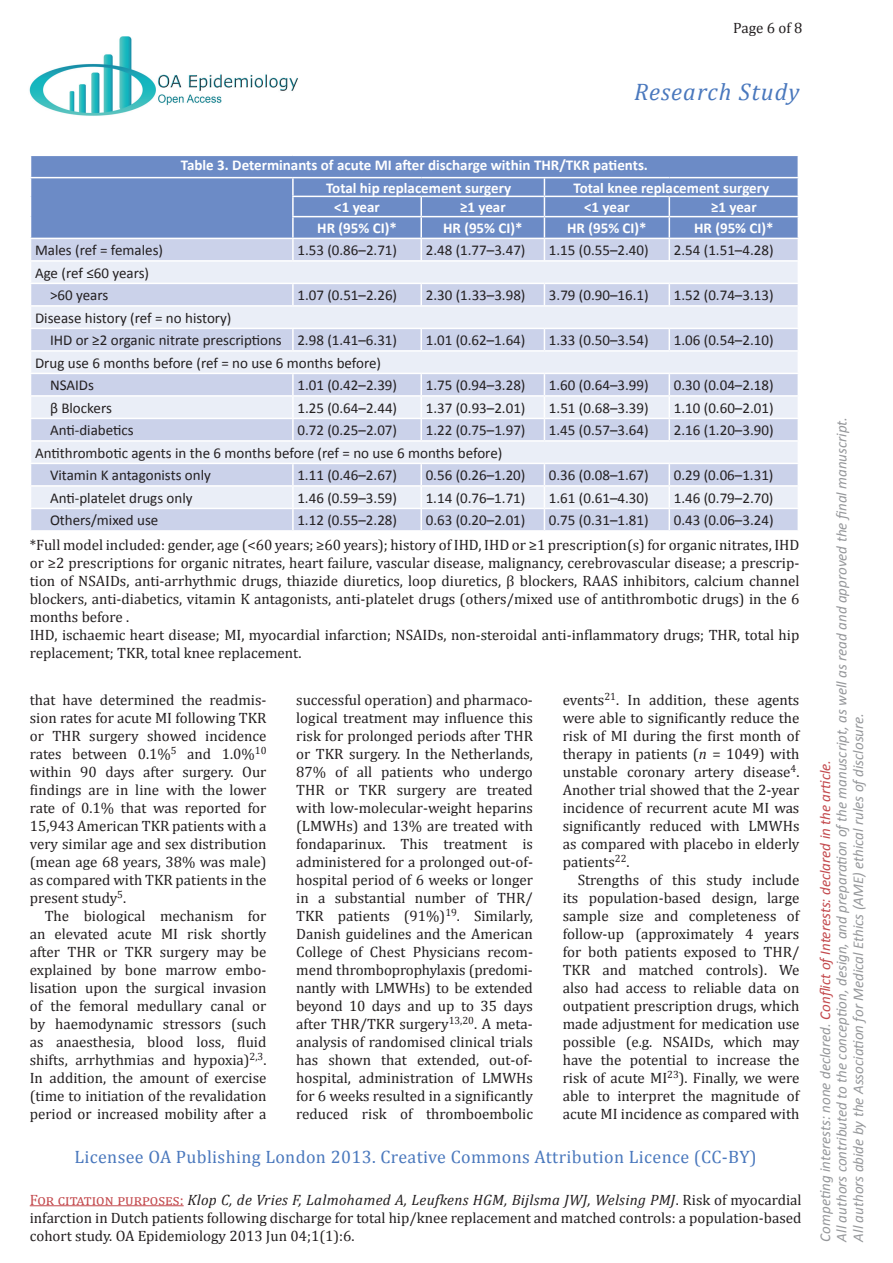
<style>
.page{position:relative;width:893px;height:1263px;background:#fff}
.page>*{position:absolute;margin:0;border:0;box-sizing:border-box;transform-origin:0 0}
.t1{font:italic 24px "Cambria";letter-spacing:.045em;color:#4a78bd}
.t2{font:18px "Cambria";letter-spacing:.02em;color:#4a78bd}
.t3{font:15px/18px "Cambria";color:#231f20;text-align:justify}
.t4{font:15px/22.5px "Calibri";color:#231f20}
.t5{font:italic 15px/16.5px "Calibri";color:#95979a}
.t6{font:700 15px/22.4px "Calibri";color:#fff;text-align:center}
.s1{font-style:italic}
.s2{color:#c3494d}
</style>
<div class="page">
<hr style="left:30px;top:1205px;width:154px;height:1px;background:#c3494d">
<img style="left:29px;top:36px;width:269px;height:80px">
<svg style="left:30px;top:156px;width:769px;height:374px;background:#c5cfe8"></svg>
<p class="t3" style="left:733px;top:18px;width:71px">Page 6 of 8</p>
<h1 class="t1" style="left:634px;top:77px;width:167px">Research Study</h1>
<p class="t6" style="left:181px;top:155px;width:469px">Table 3. Determinants of acute MI after discharge within THR/TKR patients.<br>Total hip replacement surgery</p>
<p class="t6" style="left:574px;top:178px;width:197px">Total knee replacement surgery</p>
<p class="t6" style="left:334px;top:197px;width:47px">&lt;1 year</p>
<p class="t6" style="left:460px;top:197px;width:47px">≥1 year</p>
<p class="t6" style="left:584px;top:197px;width:47px">&lt;1 year</p>
<p class="t6" style="left:711px;top:197px;width:47px">≥1 year</p>
<p class="t6" style="left:317px;top:218px;width:81px">HR (95% CI)*</p>
<p class="t6" style="left:443px;top:218px;width:81px">HR (95% CI)*</p>
<p class="t6" style="left:567px;top:218px;width:81px">HR (95% CI)*</p>
<p class="t6" style="left:694px;top:218px;width:81px">HR (95% CI)*</p>
<p class="t4" style="left:35px;top:240px;width:130px">Males (ref = females)</p>
<p class="t4" style="left:297px;top:240px;width:101px">1.53 (0.86–2.71)</p>
<p class="t4" style="left:426px;top:240px;width:101px">2.48 (1.77–3.47)</p>
<p class="t4" style="left:549px;top:240px;width:101px">1.15 (0.55–2.40)</p>
<p class="t4" style="left:674px;top:240px;width:101px">2.54 (1.51–4.28)</p>
<p class="t4" style="left:50px;top:263px;width:101px;text-indent:-15px">Age (ref ≤60 years) &gt;60 years</p>
<p class="t4" style="left:297px;top:285px;width:101px">1.07 (0.51–2.26)</p>
<p class="t4" style="left:426px;top:285px;width:101px">2.30 (1.33–3.98)</p>
<p class="t4" style="left:549px;top:285px;width:101px">3.79 (0.90–16.1)</p>
<p class="t4" style="left:674px;top:285px;width:101px">1.52 (0.74–3.13)</p>
<p class="t4" style="left:50px;top:308px;width:349px;text-indent:-15px">Disease history (ref = no history)<br>IHD or ≥2 organic nitrate prescriptions 2.98 (1.41–6.31)</p>
<p class="t4" style="left:426px;top:330px;width:101px">1.01 (0.62–1.64)</p>
<p class="t4" style="left:549px;top:330px;width:101px">1.33 (0.50–3.54)</p>
<p class="t4" style="left:674px;top:330px;width:101px">1.06 (0.54–2.10)</p>
<p class="t4" style="left:50px;top:353px;width:333px;text-indent:-15px">Drug use 6 months before (ref = no use 6 months before)<br>NSAIDs</p>
<p class="t4" style="left:297px;top:375px;width:101px">1.01 (0.42–2.39)</p>
<p class="t4" style="left:426px;top:375px;width:101px">1.75 (0.94–3.28)</p>
<p class="t4" style="left:549px;top:375px;width:101px">1.60 (0.64–3.99)</p>
<p class="t4" style="left:674px;top:375px;width:101px">0.30 (0.04–2.18)</p>
<p class="t4" style="left:50px;top:398px;width:63px">β Blockers</p>
<p class="t4" style="left:297px;top:398px;width:101px">1.25 (0.64–2.44)</p>
<p class="t4" style="left:426px;top:398px;width:101px">1.37 (0.93–2.01)</p>
<p class="t4" style="left:549px;top:398px;width:101px">1.51 (0.68–3.39)</p>
<p class="t4" style="left:674px;top:398px;width:101px">1.10 (0.60–2.01)</p>
<p class="t4" style="left:50px;top:420px;width:85px">Anti-diabetics</p>
<p class="t4" style="left:297px;top:420px;width:101px">0.72 (0.25–2.07)</p>
<p class="t4" style="left:426px;top:420px;width:101px">1.22 (0.75–1.97)</p>
<p class="t4" style="left:549px;top:420px;width:101px">1.45 (0.57–3.64)</p>
<p class="t4" style="left:674px;top:420px;width:101px">2.16 (1.20–3.90)</p>
<p class="t4" style="left:50px;top:443px;width:454px;text-indent:-15px">Antithrombotic agents in the 6 months before (ref = no use 6 months before)<br>Vitamin K antagonists only</p>
<p class="t4" style="left:297px;top:465px;width:101px">1.11 (0.46–2.67)</p>
<p class="t4" style="left:426px;top:465px;width:101px">0.56 (0.26–1.20)</p>
<p class="t4" style="left:549px;top:465px;width:101px">0.36 (0.08–1.67)</p>
<p class="t4" style="left:674px;top:465px;width:101px">0.29 (0.06–1.31)</p>
<p class="t4" style="left:50px;top:488px;width:144px">Anti-platelet drugs only</p>
<p class="t4" style="left:297px;top:488px;width:101px">1.46 (0.59–3.59)</p>
<p class="t4" style="left:426px;top:488px;width:101px">1.14 (0.76–1.71)</p>
<p class="t4" style="left:549px;top:488px;width:101px">1.61 (0.61–4.30)</p>
<p class="t4" style="left:674px;top:488px;width:101px">1.46 (0.79–2.70)</p>
<p class="t4" style="left:50px;top:510px;width:110px">Others/mixed use</p>
<p class="t4" style="left:297px;top:510px;width:101px">1.12 (0.55–2.28)</p>
<p class="t4" style="left:426px;top:510px;width:101px">0.63 (0.20–2.01)</p>
<p class="t4" style="left:549px;top:510px;width:101px">0.75 (0.31–1.81)</p>
<p class="t4" style="left:674px;top:510px;width:101px">0.43 (0.06–3.24)</p>
<p class="t3" style="left:30px;top:535px;width:771px;text-align:left">*Full model included: gender, age (&lt;60 years; ≥60 years); history of IHD, IHD or ≥1 prescription(s) for organic nitrates, IHD or ≥2 prescriptions for organic nitrates, heart failure, vascular disease, malignancy, cerebrovascular disease; a prescrip&shy;tion of NSAIDs, anti-arrhythmic drugs, thiazide diuretics, loop diuretics, β blockers, RAAS inhibitors, calcium channel blockers, anti-diabetics, vitamin K antagonists, anti-platelet drugs (others/mixed use of antithrombotic drugs) in the 6 months before .<br>IHD, ischaemic heart disease; MI, myocardial infarction; NSAIDs, non-steroidal anti-inflammatory drugs; THR, total hip replacement; TKR, total knee replacement.</p>
<p class="t3" style="left:30px;top:690px;width:238px">that have determined the readmis&shy;sion rates for acute MI following TKR or THR surgery showed incidence rates between 0.1%<sup>5</sup> and 1.0%<sup>10 </sup>within 90 days after surgery. Our findings are in line with the lower rate of 0.1% that was reported for 15,943 American TKR patients with a very similar age and sex distribution (mean age 68 years, 38% was male) as compared with TKR patients in the present study<sup>5</sup>.</p>
<p class="t3" style="left:30px;top:906px;width:238px;text-indent:15px">The biological mechanism for an elevated acute MI risk shortly after THR or TKR surgery may be explained by bone marrow embo&shy;lisation upon the surgical invasion of the femoral medullary canal or by haemodynamic stressors (such as anaesthesia, blood loss, fluid shifts, arrhythmias and hypoxia)<sup>2,3</sup>.<br>In addition, the amount of exercise (time to initiation of the revalidation period or increased mobility after a</p>
<p class="t3" style="left:296px;top:690px;width:238px">successful operation) and pharmaco&shy;logical treatment may influence this risk for prolonged periods after THR or TKR surgery. In the Netherlands, 87% of all patients who undergo THR or TKR surgery are treated with low-molecular-weight heparins (LMWHs) and 13% are treated with fondaparinux. This treatment is administered for a prolonged out-of&shy;hospital period of 6 weeks or longer in a substantial number of THR/ TKR patients (91%)<sup>19</sup>. Similarly, Danish guidelines and the American College of Chest Physicians recom&shy;mend thromboprophylaxis (predomi&shy;nantly with LMWHs) to be extended beyond 10 days and up to 35 days after THR/TKR surgery<sup>13,20</sup>. A meta&shy;analysis of randomised clinical trials has shown that extended, out-of&shy;hospital, administration of LMWHs for 6 weeks resulted in a significantly reduced risk of thromboembolic</p>
<p class="t3" style="left:563px;top:690px;width:238px">events<sup>21</sup>. In addition, these agents were able to significantly reduce the risk of MI during the first month of therapy in patients (<span class="s1">n</span> = 1049) with unstable coronary artery disease<sup>4</sup>.<br>Another trial showed that the 2-year incidence of recurrent acute MI was significantly reduced with LMWHs as compared with placebo in elderly patients<sup>22</sup>.</p>
<p class="t3" style="left:563px;top:870px;width:238px;text-indent:15px">Strengths of this study include its population-based design, large sample size and completeness of follow-up (approximately 4 years for both patients exposed to THR/ TKR and matched controls). We also had access to reliable data on outpatient prescription drugs, which made adjustment for medication use possible (e.g. NSAIDs, which may have the potential to increase the risk of acute MI<sup>23</sup>). Finally, we were able to interpret the magnitude of acute MI incidence as compared with</p>
<p class="t2" style="left:74px;top:1145px;width:684px">Licensee OA Publishing London 2013. Creative Commons Attribution Licence (CC-BY)</p>
<p class="t3" style="left:30px;top:1190px;width:773px"><span class="s2">FOR CITATION PURPOSES:</span> <span class="s1">Klop C, de Vries F, Lalmohamed A, Leufkens HGM, Bijlsma JWJ, Welsing PMJ</span>. Risk of myocardial infarction in Dutch patients following discharge for total hip/knee replacement and matched controls: a population-based cohort study. OA Epidemiology 2013 Jun 04;1(1):6.</p>
<p class="t5" style="left:818px;top:1241px;width:826px;rotate:-90deg">Competing interests: none declared. <span class="s2">Conflict ofInterests: declared in the article.<br></span>All authors contributed to the conception, design, and preparation ofthe manuscript, as well as read and approved the final manuscript.<br>All authors abide by the Association for Medical Ethics (AME) ethical rules ofdisclosure.</p>
</div>
